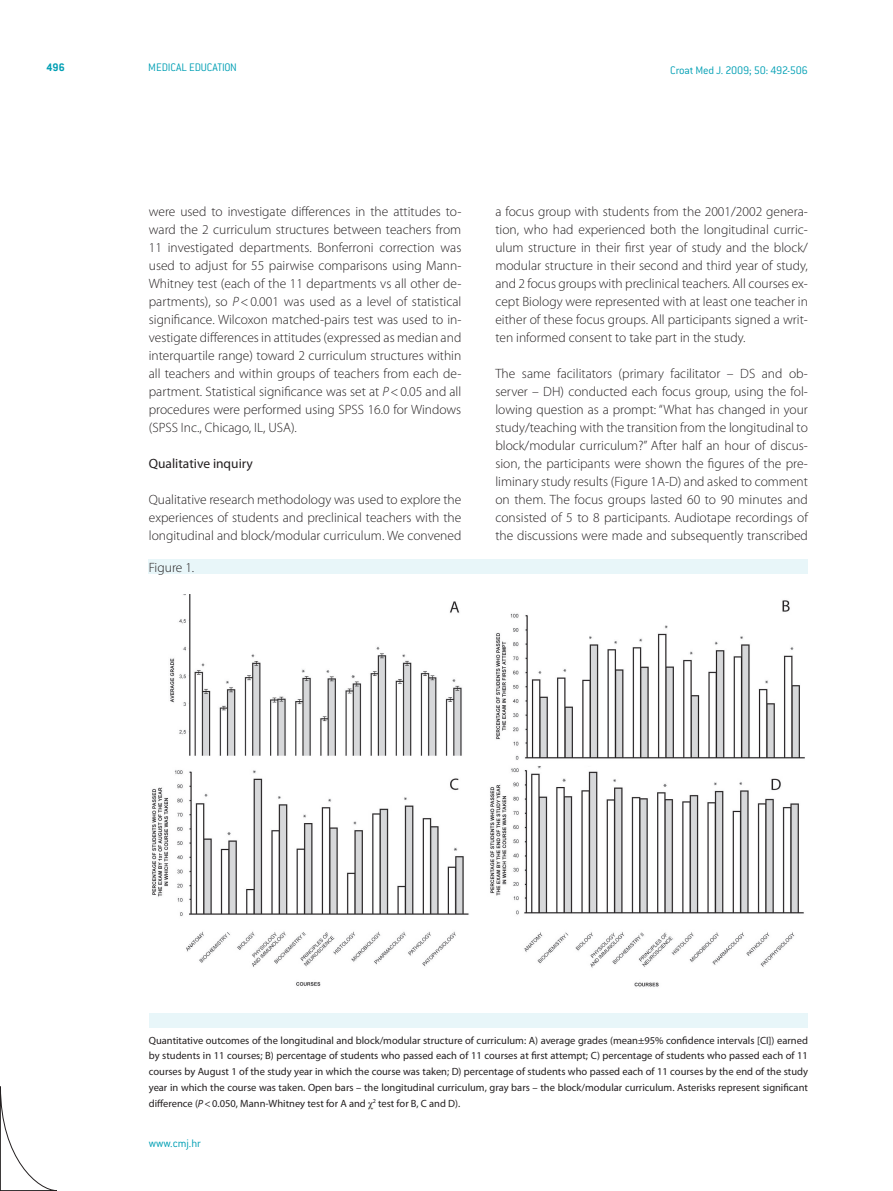
<style>
.page{position:relative;width:893px;height:1191px;background:#fff}
.page>*{position:absolute;margin:0;border:0;box-sizing:border-box;transform-origin:0 0}
.t1{font:300 13.5px/18px "Myriad Pro";color:#231f20;text-align:justify}
.t2{font:13.5px "Myriad Pro";color:#231f20}
.t3{font:300 12px "ITC Conduit LTCE";letter-spacing:-.015em;color:#009fb4}
.t4{font:700 12px "ITC Conduit LTCE";color:#009fb4}
.t5{font:10.5px/15.8px "Myriad Pro";color:#231f20;text-align:justify}
.s1{font-style:italic}
.s2{font-family:"Times New Roman"}
</style>
<div class="page">
<svg style="left:0;top:1086px;width:57px;height:105px"></svg>
<img style="left:152px;top:595px;width:653px;height:392px">
<div style="left:149px;top:559px;width:659px;height:15px;background:#e8f6f9"></div>
<div style="left:149px;top:1013px;width:659px;height:15px;background:#e8f6f9"></div>
<p class="t4" style="left:46px;top:60px;width:20px">496</p>
<p class="t3" style="left:148px;top:61px;width:90px">MEDICAL EDUCATION</p>
<p class="t3" style="left:670px;top:63px;width:139px">Croat Med J. 2009; 50: 492-506</p>
<p class="t1" style="left:149px;top:202px;width:314px">were used to investigate differences in the attitudes to&shy;ward the 2 curriculum structures between teachers from 11 investigated departments. Bonferroni correction was used to adjust for 55 pairwise comparisons using Mann-Whitney test (each of the 11 departments vs all other de&shy;partments), so <span class="s1">P</span>&lt;0.001 was used as a level of statistical significance. Wilcoxon matched-pairs test was used to in&shy;vestigate differences in attitudes (expressed as median and interquartile range) toward 2 curriculum structures within all teachers and within groups of teachers from each de&shy;partment. Statistical significance was set at <span class="s1">P</span>&lt;0.05 and all procedures were performed using SPSS 16.0 for Windows (SPSS Inc., Chicago, IL, USA).</p>
<p class="t2" style="left:149px;top:455px;width:106px">Qualitative inquiry</p>
<p class="t1" style="left:149px;top:490px;width:314px">Qualitative research methodology was used to explore the experiences of students and preclinical teachers with the longitudinal and block/modular curriculum. We convened</p>
<p class="t1" style="left:149px;top:558px;width:47px">Figure 1.</p>
<p class="t1" style="left:495px;top:202px;width:314px">a focus group with students from the 2001/2002 genera&shy;tion, who had experienced both the longitudinal curric&shy;ulum structure in their first year of study and the block/ modular structure in their second and third year of study, and 2 focus groups with preclinical teachers. All courses ex&shy;cept Biology were represented with at least one teacher in either of these focus groups. All participants signed a writ&shy;ten informed consent to take part in the study.</p>
<p class="t1" style="left:495px;top:364px;width:314px">The same facilitators (primary facilitator – DS and ob&shy;server – DH) conducted each focus group, using the fol&shy;lowing question as a prompt: “What has changed in your study/teaching with the transition from the longitudinal to block/modular curriculum?” After half an hour of discus&shy;sion, the participants were shown the figures of the pre&shy;liminary study results (Figure 1A-D) and asked to comment on them. The focus groups lasted 60 to 90 minutes and consisted of 5 to 8 participants. Audiotape recordings of the discussions were made and subsequently transcribed</p>
<p class="t5" style="left:149px;top:1032px;width:661px">Quantitative outcomes of the longitudinal and block/modular structure of curriculum: A) average grades (mean±95% confidence intervals [CI]) earned by students in 11 courses; B) percentage of students who passed each of 11 courses at first attempt; C) percentage of students who passed each of 11 courses by August 1 of the study year in which the course was taken; D) percentage of students who passed each of 11 courses by the end of the study year in which the course was taken. Open bars – the longitudinal curriculum, gray bars – the block/modular curriculum. Asterisks represent significant difference (<span class="s1">P</span>&lt;0.050, Mann-Whitney test for A and <span class="s2">χ</span><sup>2</sup> test for B, C and D).</p>
<p class="t3" style="left:149px;top:1136px;width:54px">www.cmj.hr</p>
</div>
